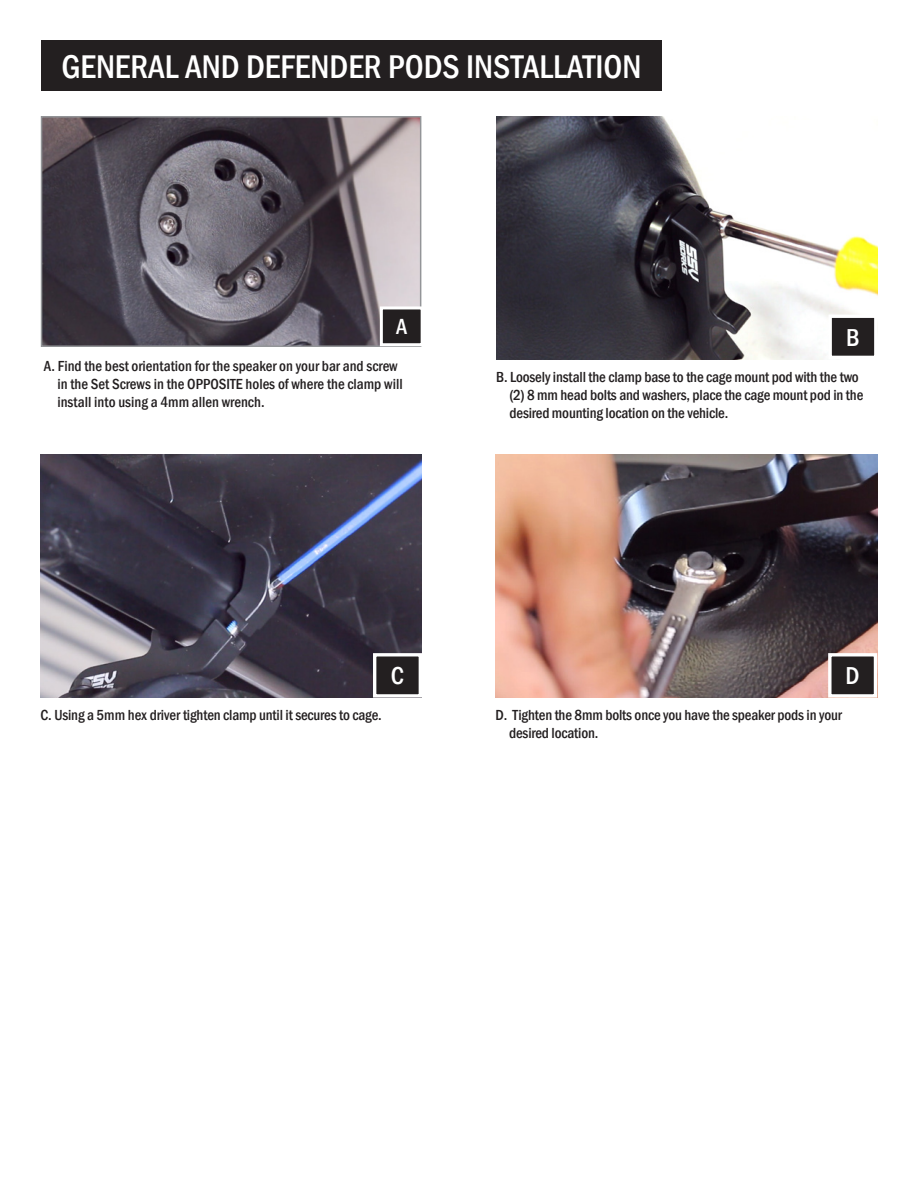
<style>
.page{position:relative;width:918px;height:1188px;background:#fff}
.page>*{position:absolute;margin:0;border:0;box-sizing:border-box;transform-origin:0 0}
.t1{font:500 condensed 33.75px "Franklin Gothic";color:#fff}
.t2{font:500 condensed 25.2px "Franklin Gothic";color:#fff}
.t3{font:500 condensed 22.5px "Franklin Gothic";color:#fff}
.t4{font:500 condensed 15px/18px "Franklin Gothic";letter-spacing:-.01em;color:#231f20}
</style>
<div class="page">
<img style="left:496px;top:116px;width:382px;height:243px">
<svg style="left:827px;top:313px;width:51px;height:46px"></svg>
<img style="left:44px;top:119px;width:374px;height:225px">
<div style="left:41px;top:116px;width:380px;height:231px;border:2px solid #939598"></div>
<svg style="left:378px;top:305px;width:44px;height:42px;background:#5e5b5c"></svg>
<img style="left:496px;top:455px;width:381px;height:243px">
<svg style="left:826px;top:651px;width:52px;height:47px"></svg>
<img style="left:40px;top:455px;width:382px;height:243px">
<svg style="left:371px;top:651px;width:51px;height:47px"></svg>
<div style="left:41px;top:40px;width:621px;height:51px;background:#231f20"></div>
<p class="t1" style="left:61px;top:44px;width:581px">GENERAL AND DEFENDER PODS INSTALLATION</p>
<p class="t3" style="left:396px;top:312px;width:13px">A</p>
<p class="t4" style="left:57px;top:357px;width:347px;text-indent:-13px">A. Find the best orientation for the speaker on your bar and screw in the Set Screws in the OPPOSITE holes of where the clamp will install into using a 4mm allen wrench.</p>
<p class="t2" style="left:846px;top:321px;width:15px">B</p>
<p class="t4" style="left:510px;top:368px;width:355px;text-indent:-14px">B. Loosely install the clamp base to the cage mount pod with the two (2) 8 mm head bolts and washers, place the cage mount pod in the desired mounting location on the vehicle.</p>
<p class="t4" style="left:40px;top:706px;width:343px">C. Using a 5mm hex driver tighten clamp until it secures to cage.</p>
<p class="t2" style="left:391px;top:659px;width:15px">C</p>
<p class="t2" style="left:846px;top:659px;width:16px">D</p>
<p class="t4" style="left:509px;top:706px;width:334px;text-indent:-14px">D. Tighten the 8mm bolts once you have the speaker pods in your desired location.</p>
</div>
